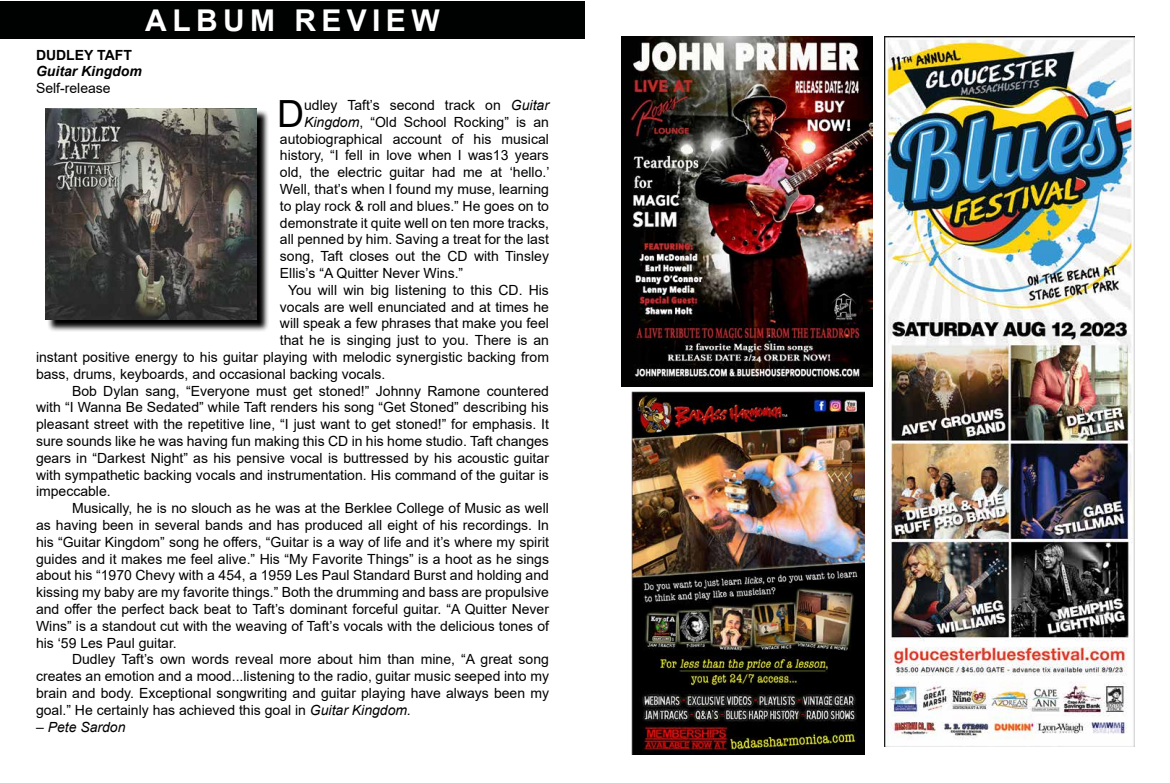
<style>
.page{position:relative;width:1170px;height:783px;background:#fff}
.page>*{position:absolute;margin:0;border:0;box-sizing:border-box;transform-origin:0 0}
.t1{font:37.5px "Arial";color:#000}
.t2{font:700 30px "Arial";letter-spacing:.18em;color:#fff}
.t3{font:14px "Arial";color:#000}
.t4{font:italic 700 14px "Arial";color:#000}
.t5{font:italic 14px "Arial";color:#000}
.t6{font:700 14px "Arial";color:#000}
.s1{font-style:italic}
.s2{font-style:normal}
</style>
<div class="page">
<img style="left:885px;top:36px;width:249px;height:711px">
<img style="left:621px;top:36px;width:252px;height:351px">
<img style="left:632px;top:392px;width:232px;height:363px">
<div style="left:0;top:2px;width:585px;height:37px;background:#000101"></div>
<svg style="left:47px;top:110px;width:222px;height:221px;background:#626262"></svg>
<img style="left:46px;top:108px;width:211px;height:211px">
<h2 class="t2" style="left:145px;top:-1px;width:296px">ALBUM REVIEW</h2>
<p class="t6" style="left:36px;top:45px;width:97px">DUDLEY TAFT</p>
<p class="t4" style="left:36px;top:62px;width:107px">Guitar Kingdom</p>
<p class="t3" style="left:36px;top:79px;width:76px">Self-release</p>
<h1 class="t1" style="left:277px;top:88px;width:29px">D</h1>
<p class="t3" style="left:304px;top:95px;width:246px">udley Taft’s second track on <span class="s1">Guitar</span></p>
<p class="t3" style="left:304px;top:112px;width:246px"><span class="s1">Kingdom</span>, “Old School Rocking” is an</p>
<p class="t3" style="left:280px;top:129px;width:270px">autobiographical account of his musical</p>
<p class="t3" style="left:280px;top:146px;width:271px">history, “I fell in love when I was13 years</p>
<p class="t3" style="left:280px;top:163px;width:271px">old, the electric guitar had me at ‘hello.’</p>
<p class="t3" style="left:280px;top:179px;width:271px">Well, that’s when I found my muse, learning</p>
<p class="t3" style="left:280px;top:196px;width:271px">to play rock &amp; roll and blues.” He goes on to</p>
<p class="t3" style="left:280px;top:213px;width:270px">demonstrate it quite well on ten more tracks,</p>
<p class="t3" style="left:280px;top:230px;width:271px">all penned by him. Saving a treat for the last</p>
<p class="t3" style="left:280px;top:247px;width:271px">song, Taft closes out the CD with Tinsley</p>
<p class="t3" style="left:280px;top:263px;width:185px">Ellis’s “A Quitter Never Wins.”</p>
<p class="t3" style="left:288px;top:280px;width:262px">You will win big listening to this CD. His</p>
<p class="t3" style="left:280px;top:297px;width:271px">vocals are well enunciated and at times he</p>
<p class="t3" style="left:280px;top:314px;width:270px">will speak a few phrases that make you feel</p>
<p class="t3" style="left:280px;top:331px;width:271px">that he is singing just to you. There is an</p>
<p class="t3" style="left:36px;top:347px;width:515px">instant positive energy to his guitar playing with melodic synergistic backing from</p>
<p class="t3" style="left:36px;top:364px;width:351px">bass, drums, keyboards, and occasional backing vocals.</p>
<p class="t3" style="left:72px;top:381px;width:478px">Bob Dylan sang, “Everyone must get stoned!” Johnny Ramone countered</p>
<p class="t3" style="left:36px;top:398px;width:514px">with “I Wanna Be Sedated” while Taft renders his song “Get Stoned” describing his</p>
<p class="t3" style="left:36px;top:415px;width:515px">pleasant street with the repetitive line, “I just want to get stoned!” for emphasis. It</p>
<p class="t3" style="left:36px;top:431px;width:514px">sure sounds like he was having fun making this CD in his home studio. Taft changes</p>
<p class="t3" style="left:36px;top:448px;width:514px">gears in “Darkest Night” as his pensive vocal is buttressed by his acoustic guitar</p>
<p class="t3" style="left:36px;top:465px;width:514px">with sympathetic backing vocals and instrumentation. His command of the guitar is</p>
<p class="t3" style="left:36px;top:482px;width:76px">impeccable.</p>
<p class="t3" style="left:72px;top:499px;width:478px">Musically, he is no slouch as he was at the Berklee College of Music as well</p>
<p class="t3" style="left:36px;top:515px;width:515px">as having been in several bands and has produced all eight of his recordings. In</p>
<p class="t3" style="left:36px;top:532px;width:514px">his “Guitar Kingdom” song he offers, “Guitar is a way of life and it’s where my spirit</p>
<p class="t3" style="left:36px;top:549px;width:514px">guides and it makes me feel alive.” His “My Favorite Things” is a hoot as he sings</p>
<p class="t3" style="left:36px;top:566px;width:514px">about his “1970 Chevy with a 454, a 1959 Les Paul Standard Burst and holding and</p>
<p class="t3" style="left:36px;top:583px;width:514px">kissing my baby are my favorite things.” Both the drumming and bass are propulsive</p>
<p class="t3" style="left:36px;top:599px;width:514px">and offer the perfect back beat to Taft’s dominant forceful guitar. “A Quitter Never</p>
<p class="t3" style="left:36px;top:616px;width:514px">Wins” is a standout cut with the weaving of Taft’s vocals with the delicious tones of</p>
<p class="t3" style="left:36px;top:633px;width:142px">his ‘59 Les Paul guitar.</p>
<p class="t3" style="left:72px;top:650px;width:478px">Dudley Taft’s own words reveal more about him than mine, “A great song</p>
<p class="t3" style="left:36px;top:667px;width:515px">creates an emotion and a mood...listening to the radio, guitar music seeped into my</p>
<p class="t3" style="left:36px;top:683px;width:515px">brain and body. Exceptional songwriting and guitar playing have always been my</p>
<p class="t3" style="left:36px;top:700px;width:377px">goal.” He certainly has achieved this goal in <span class="s1">Guitar Kingdom.</span></p>
<p class="t5" style="left:36px;top:718px;width:91px"><span class="s2">–</span> Pete Sardon</p>
</div>
